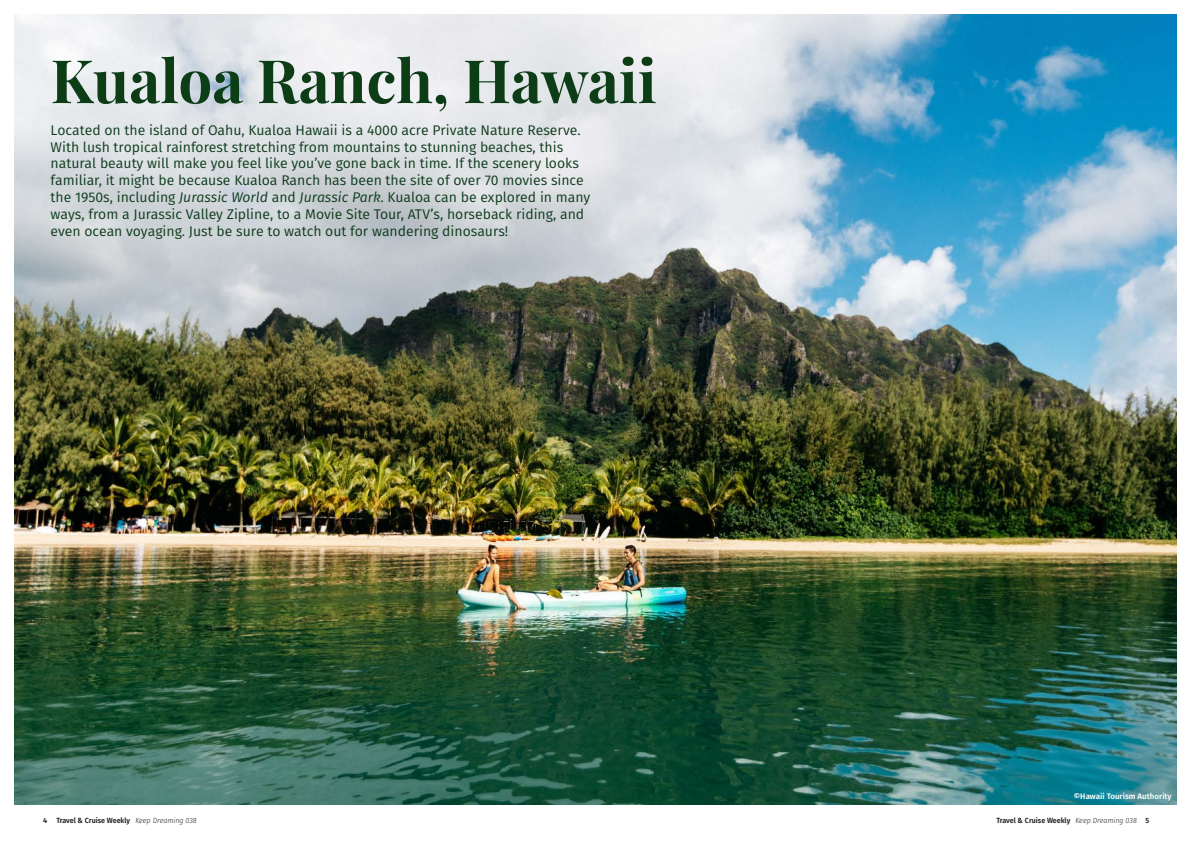
<style>
.page{position:relative;width:1191px;height:842px;background:#fff}
.page>*{position:absolute;margin:0;border:0;box-sizing:border-box;transform-origin:0 0}
.TCW_title{font:700 60px "Playfair Display";color:#0d3d17}
.TCW_body{font:14px/16.8px "Fira Sans";color:#0e3b1c}
.TCW_caption{font:600 8px "Fira Sans";color:#fff}
.t1{font:600 7.5px "Fira Sans";color:#231f20}
.t2{font:600 7.5px "Fira Sans";color:#231f20;scale:.95 1}
.s1{font-style:italic}
.s2{font-weight:300;font-style:italic}
</style>
<div class="page">
<img style="left:14px;top:14px;width:1162px;height:790px">
<p class="TCW_title" style="left:51px;top:33px;width:607px">Kualoa Ranch, Hawaii</p>
<p class="TCW_body" style="left:51px;top:121px;width:541px">Located on the island of Oahu, Kualoa Hawaii is a 4000 acre Private Nature Reserve.<br>With lush tropical rainforest stretching from mountains to stunning beaches, this natural beauty will make you feel like you’ve gone back in time. If the scenery looks familiar, it might be because Kualoa Ranch has been the site of over 70 movies since the 1950s, including <span class="s1">Jurassic World</span> and <span class="s1">Jurassic Park</span>. Kualoa can be explored in many ways, from a Jurassic Valley Zipline, to a Movie Site Tour, ATV’s, horseback riding, and even ocean voyaging. Just be sure to watch out for wandering dinosaurs!</p>
<p class="TCW_caption" style="left:1124px;top:788px;width:47px">Photo credit</p>
<p class="TCW_caption" style="left:1073px;top:789px;width:99px">©Hawaii Tourism Authority</p>
<p class="t1" style="left:43px;top:814px;width:155px">4 Travel &amp; Cruise Weekly <span class="s2">Keep Dreaming 038</span></p>
<p class="t2" style="left:996px;top:814px;width:162px">Travel &amp; Cruise Weekly <span class="s2">Keep Dreaming 038</span> 5</p>
</div>
